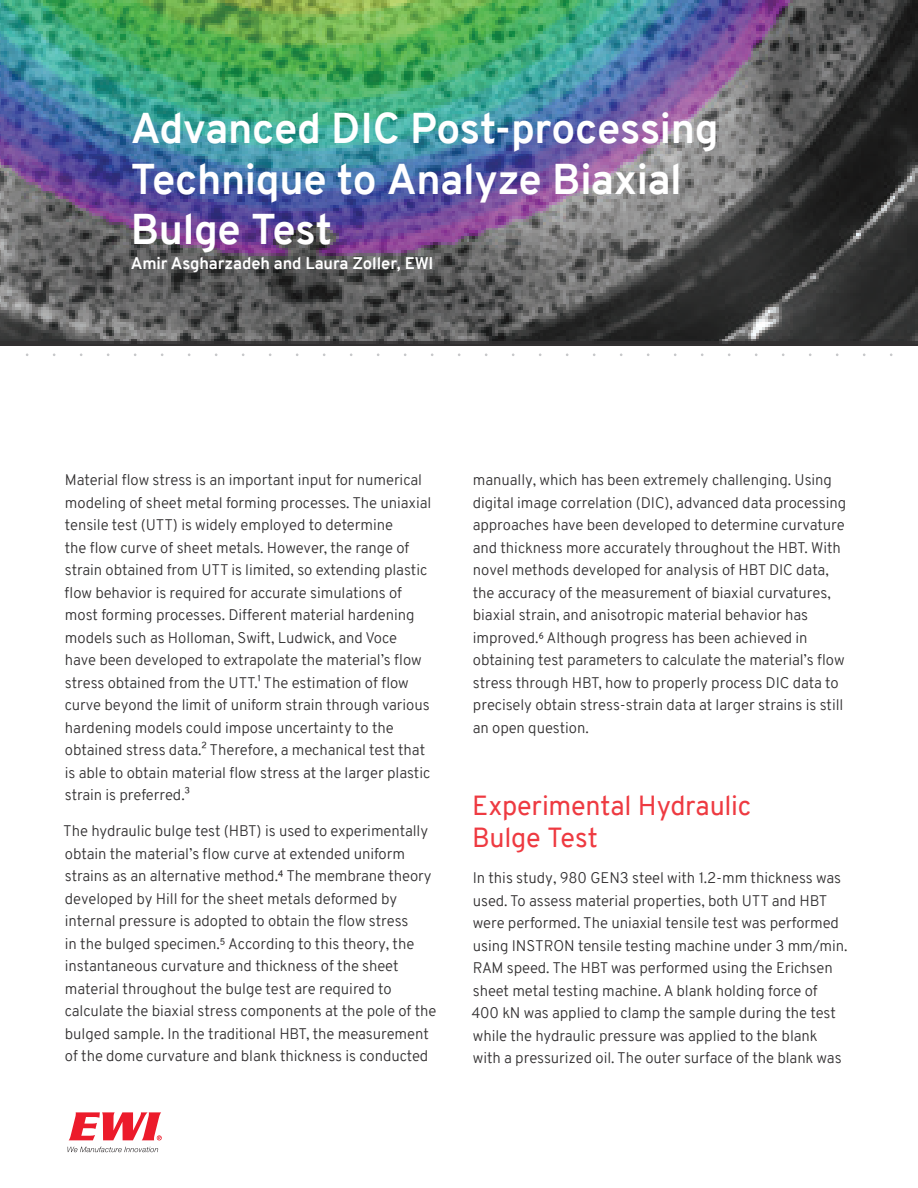
<style>
.page{position:relative;width:918px;height:1188px;background:#fff}
.page>*{position:absolute;margin:0;border:0;box-sizing:border-box;transform-origin:0 0}
.t1{font:700 42px/50.4px "Overpass";letter-spacing:-.005em;color:#fff}
.t2{font:27px/32.4px "Overpass";letter-spacing:-.01em;color:#ee3a41}
.t3{font:700 16.5px "Overpass";letter-spacing:-.005em;color:#fff}
.t4{font:300 15px/22.5px "Overpass";letter-spacing:-.005em;color:#312f30}
</style>
<div class="page">
<svg style="left:69px;top:1113px;width:93px;height:27px"></svg>
<svg style="left:68px;top:1147px;width:90px;height:5px"></svg>
<img style="left:0;top:0;width:918px;height:346px">
<h1 class="t1" style="left:131px;top:104px;width:590px">Advanced DIC Post-processing<br>Technique to Analyze Biaxial<br>Bulge Test</h1>
<p class="t3" style="left:131px;top:252px;width:304px">Amir Asgharzadeh and Laura Zoller, EWI</p>
<p class="t4" style="left:65px;top:469px;width:368px">Material flow stress is an important input for numerical modeling of sheet metal forming processes. The uniaxial tensile test (UTT) is widely employed to determine<br>the flow curve of sheet metals. However, the range of strain obtained from UTT is limited, so extending plastic flow behavior is required for accurate simulations of most forming processes. Different material hardening models such as Holloman, Swift, Ludwick, and Voce have been developed to extrapolate the material’s flow stress obtained from the UTT.¹ The estimation of flow curve beyond the limit of uniform strain through various hardening models could impose uncertainty to the obtained stress data.² Therefore, a mechanical test that is able to obtain material flow stress at the larger plastic strain is preferred.³</p>
<p class="t4" style="left:63px;top:820px;width:375px">The hydraulic bulge test (HBT) is used to experimentally obtain the material’s flow curve at extended uniform strains as an alternative method.4 The membrane theory developed by Hill for the sheet metals deformed by internal pressure is adopted to obtain the flow stress<br>in the bulged specimen.5 According to this theory, the instantaneous curvature and thickness of the sheet material throughout the bulge test are required to calculate the biaxial stress components at the pole of the bulged sample. In the traditional HBT, the measurement of the dome curvature and blank thickness is conducted</p>
<p class="t4" style="left:473px;top:469px;width:375px">manually, which has been extremely challenging. Using digital image correlation (DIC), advanced data processing approaches have been developed to determine curvature and thickness more accurately throughout the HBT. With novel methods developed for analysis of HBT DIC data, the accuracy of the measurement of biaxial curvatures, biaxial strain, and anisotropic material behavior has improved.6 Although progress has been achieved in obtaining test parameters to calculate the material’s flow stress through HBT, how to properly process DIC data to precisely obtain stress-strain data at larger strains is still an open question.</p>
<h2 class="t2" style="left:472px;top:789px;width:281px">Experimental Hydraulic<br>Bulge Test</h2>
<p class="t4" style="left:471px;top:867px;width:378px">In this study, 980 GEN3 steel with 1.2-mm thickness was used. To assess material properties, both UTT and HBT were performed. The uniaxial tensile test was performed using INSTRON tensile testing machine under 3 mm/min.<br>RAM speed. The HBT was performed using the Erichsen sheet metal testing machine. A blank holding force of 400 kN was applied to clamp the sample during the test while the hydraulic pressure was applied to the blank with a pressurized oil. The outer surface of the blank was</p>
</div>
